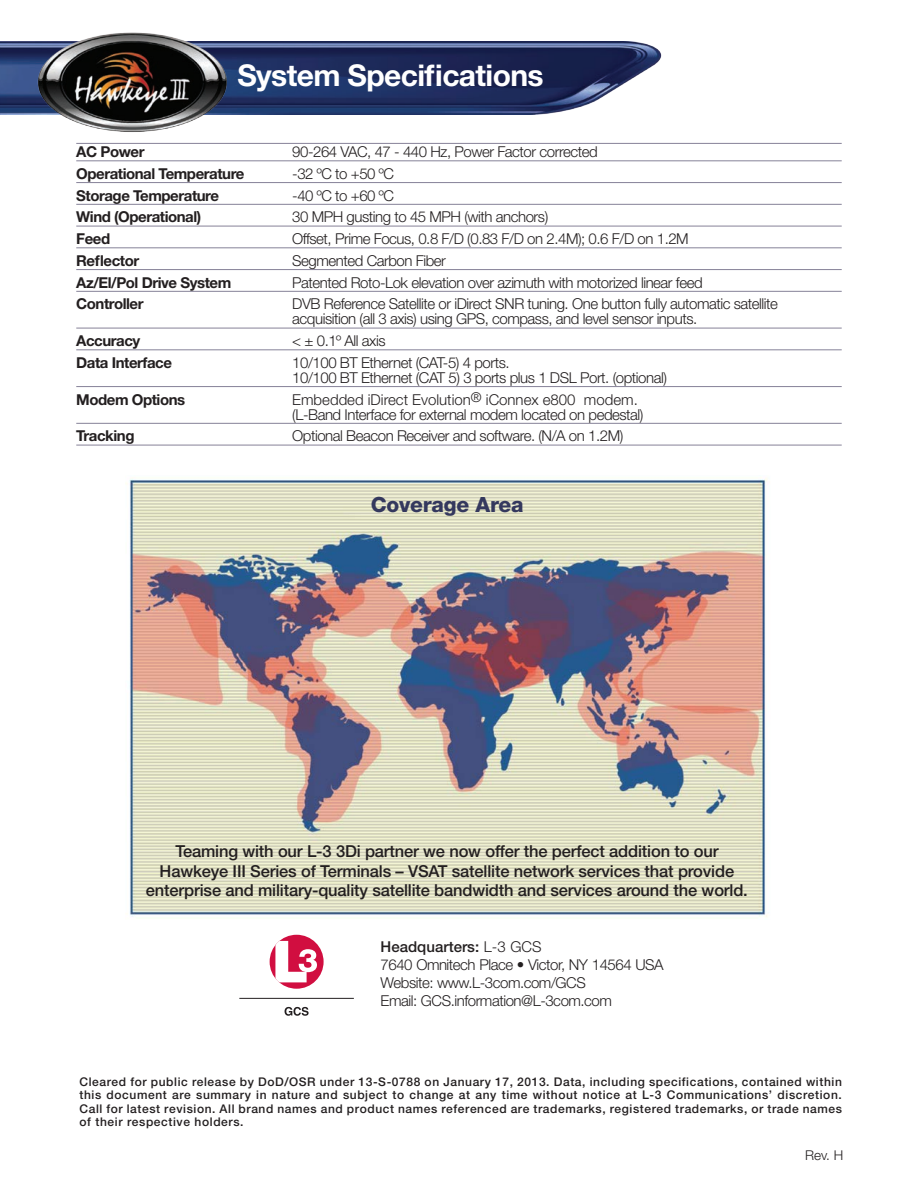
<style>
.page{position:relative;width:918px;height:1188px;background:#fff}
.page>*{position:absolute;margin:0;border:0;box-sizing:border-box;transform-origin:0 0}
.t1{font:700 30px "Helvetica Neue LT Std";letter-spacing:-.02em;color:#fff}
.t2{font:800 21px "Helvetica Neue LT Std";letter-spacing:-.01em;color:#34385e}
.t3{font:500 16.5px/19.8px "Helvetica Neue LT Std";letter-spacing:-.01em;color:#231f20;text-align:center}
.t4{font:300 15px/15px "Helvetica Neue LT Std";letter-spacing:-.03em;color:#231f20}
.t5{font:700 15px "Helvetica Neue LT Std";letter-spacing:-.03em;color:#231f20}
.t6{font:500 15px "Helvetica Neue LT Std";color:#231f20}
.t7{font:300 13.5px "Helvetica Neue LT Std";color:#231f20}
.t8{font:500 12px/13.5px "Helvetica Neue LT Std";letter-spacing:.05em;color:#231f20;text-align:justify}
.s1{font-weight:300}
</style>
<div class="page">
<hr style="left:239px;top:998px;width:115px;height:1px;background:#231f20">
<svg style="left:270px;top:935px;width:54px;height:54px"></svg>
<svg style="left:275px;top:941px;width:42px;height:41px"></svg>
<svg style="left:285px;top:1007px;width:24px;height:9px"></svg>
<img style="left:0;top:41px;width:662px;height:73px">
<hr style="left:76px;top:143px;width:766px;height:1px;background:#868298">
<hr style="left:76px;top:160px;width:766px;height:1px;background:#868298">
<hr style="left:76px;top:182px;width:766px;height:1px;background:#868298">
<hr style="left:76px;top:204px;width:766px;height:1px;background:#868298">
<hr style="left:76px;top:226px;width:766px;height:1px;background:#868298">
<hr style="left:76px;top:247px;width:766px;height:1px;background:#868298">
<hr style="left:76px;top:269px;width:766px;height:1px;background:#868298">
<hr style="left:76px;top:291px;width:766px;height:1px;background:#868298">
<hr style="left:76px;top:328px;width:766px;height:1px;background:#868298">
<hr style="left:76px;top:349px;width:766px;height:1px;background:#868298">
<hr style="left:76px;top:386px;width:766px;height:1px;background:#868298">
<hr style="left:76px;top:423px;width:766px;height:1px;background:#868298">
<hr style="left:76px;top:445px;width:766px;height:1px;background:#868298">
<img style="left:32px;top:32px;width:201px;height:100px">
<img style="left:126px;top:477px;width:642px;height:440px">
<p class="t1" style="left:237px;top:57px;width:308px">System Specifications</p>
<p class="t5" style="left:76px;top:143px;width:70px">AC Power</p>
<p class="t4" style="left:292px;top:144px;width:307px">90-264 VAC, 47 - 440 Hz, Power Factor corrected</p>
<p class="t5" style="left:76px;top:164px;width:170px">Operational Temperature</p>
<p class="t4" style="left:292px;top:166px;width:103px">-32 ºC to +50 ºC</p>
<p class="t5" style="left:76px;top:186px;width:144px">Storage Temperature</p>
<p class="t4" style="left:292px;top:188px;width:103px">-40 ºC to +60 ºC</p>
<p class="t5" style="left:76px;top:208px;width:127px">Wind (Operational)</p>
<p class="t4" style="left:292px;top:209px;width:258px">30 MPH gusting to 45 MPH (with anchors)</p>
<p class="t5" style="left:76px;top:230px;width:35px">Feed</p>
<p class="t4" style="left:292px;top:231px;width:398px">Offset, Prime Focus, 0.8 F/D (0.83 F/D on 2.4M); 0.6 F/D on 1.2M</p>
<p class="t5" style="left:76px;top:251px;width:64px">Reflector</p>
<p class="t4" style="left:292px;top:253px;width:155px">Segmented Carbon Fiber</p>
<p class="t5" style="left:76px;top:273px;width:156px">Az/El/Pol Drive System</p>
<p class="t4" style="left:292px;top:275px;width:412px">Patented Roto-Lok elevation over azimuth with motorized linear feed</p>
<p class="t5" style="left:76px;top:295px;width:69px">Controller</p>
<p class="t4" style="left:292px;top:296px;width:487px">DVB Reference Satellite or iDirect SNR tuning. One button fully automatic satellite acquisition (all 3 axis) using GPS, compass, and level sensor inputs.</p>
<p class="t5" style="left:76px;top:332px;width:66px">Accuracy</p>
<p class="t4" style="left:292px;top:333px;width:95px">&lt; ± 0.1º All axis</p>
<p class="t5" style="left:76px;top:353px;width:97px">Data Interface</p>
<p class="t4" style="left:292px;top:355px;width:376px">10/100 BT Ethernet (CAT-5) 4 ports.<br>10/100 BT Ethernet (CAT 5) 3 ports plus 1 DSL Port. (optional)</p>
<p class="t5" style="left:76px;top:390px;width:111px">Modem Options</p>
<p class="t4" style="left:292px;top:392px;width:353px">Embedded iDirect Evolution<sup>®</sup> iConnex e800 modem. (L-Band Interface for external modem located on pedestal)</p>
<p class="t5" style="left:76px;top:427px;width:60px">Tracking</p>
<p class="t4" style="left:292px;top:428px;width:333px">Optional Beacon Receiver and software. (N/A on 1.2M)</p>
<p class="t2" style="left:371px;top:492px;width:154px">Coverage Area</p>
<p class="t3" style="left:146px;top:841px;width:603px">Teaming with our L-3 3Di partner we now offer the perfect addition to our<br>Hawkeye III Series of Terminals – VSAT satellite network services that provide enterprise and military-quality satellite bandwidth and services around the world.</p>
<p class="t6" style="left:381px;top:938px;width:162px">Headquarters: <span class="s1">L-3 GCS</span></p>
<p class="t4" style="left:381px;top:956px;width:285px;line-height:18px">7640 Omnitech Place • Victor, NY 14564 USA<br>Website: www.L-3com.com/GCS<br>Email: GCS.information@L-3com.com</p>
<p class="t8" style="left:80px;top:1075px;width:764px">Cleared for public release by DoD/OSR under 13-S-0788 on January 17, 2013. Data, including specifications, contained within this document are summary in nature and subject to change at any time without notice at L-3 Communications’ discretion.<br>Call for latest revision. All brand names and product names referenced are trademarks, registered trademarks, or trade names of their respective holders.</p>
<p class="t7" style="left:805px;top:1147px;width:40px">Rev. H</p>
</div>
